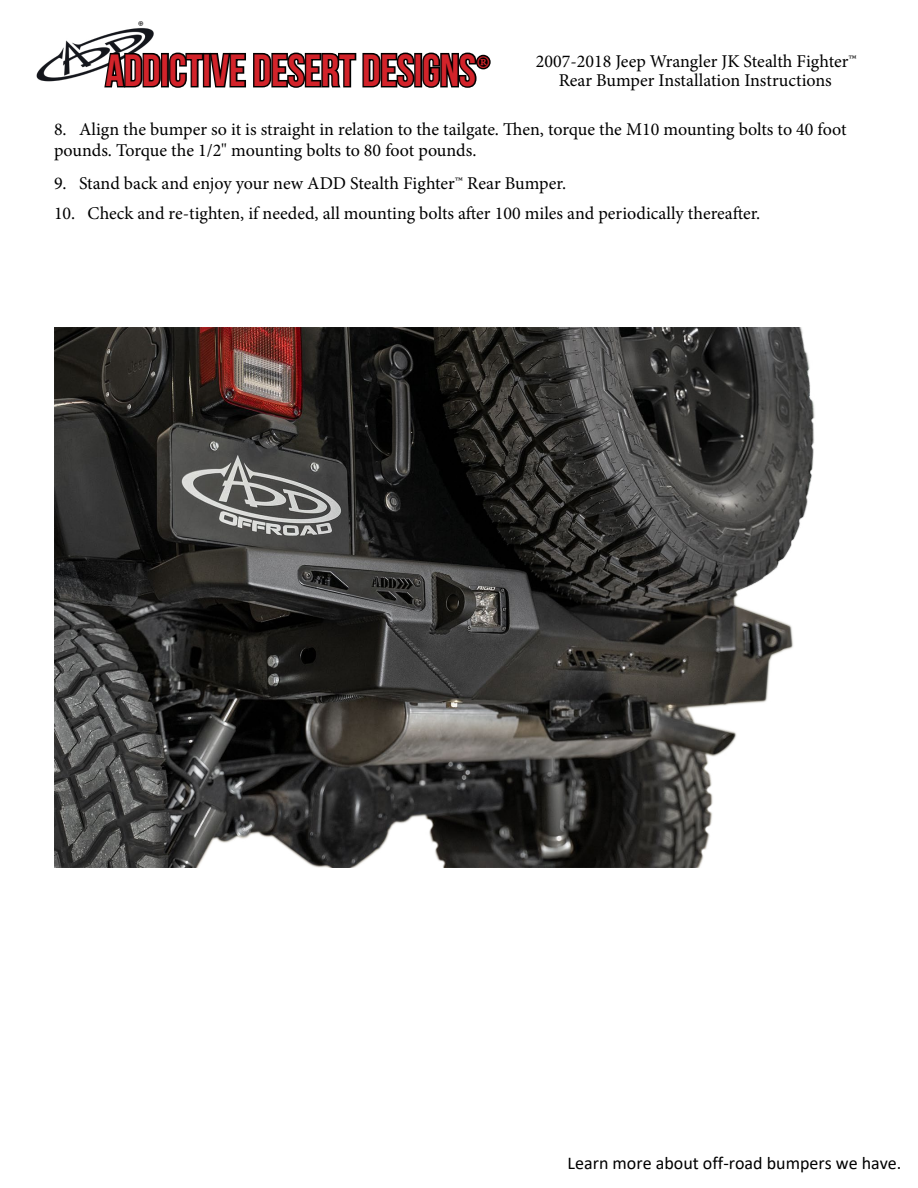
<style>
.page{position:relative;width:918px;height:1188px;background:#fff}
.page>*{position:absolute;margin:0;border:0;box-sizing:border-box;transform-origin:0 0}
.t1{font:45px "Bebas Neue";color:#d2232a}
.t2{font:18px/21.6px "Minion Pro";color:#000}
.t3{font:18px "Calibri";color:#000}
.s1{font-family:"Minion Pro"}
</style>
<div class="page">
<img style="left:36px;top:28px;width:118px;height:54px">
<svg style="left:103px;top:51px;width:59px;height:37px"></svg>
<div style="left:161px;top:53px;width:8px;height:34px;border:3px solid #000"></div>
<svg style="left:168px;top:52px;width:323px;height:36px"></svg>
<img style="left:54px;top:327px;width:761px;height:540px">
<p class="t2" style="left:536px;top:50px;width:322px">2007-2018 Jeep Wrangler JK Stealth Fighter™</p>
<h1 class="t1" style="left:106px;top:46px;width:386px">ADDICTIVE DESERT DESIGNS<span class="s1">®</span></h1>
<p class="t2" style="left:559px;top:69px;width:275px">Rear Bumper Installation Instructions</p>
<p class="t2" style="left:54px;top:118px;width:794px">8. Align the bumper so it is straight in relation to the tailgate. Then, torque the M10 mounting bolts to 40 foot pounds. Torque the 1/2" mounting bolts to 80 foot pounds.</p>
<p class="t2" style="left:54px;top:172px;width:514px">9. Stand back and enjoy your new ADD Stealth Fighter™ Rear Bumper.</p>
<p class="t2" style="left:54px;top:203px;width:708px">10. Check and re-tighten, if needed, all mounting bolts after 100 miles and periodically thereafter.</p>
<p class="t3" style="left:568px;top:1150px;width:335px">Learn more about off-road bumpers we have.</p>
</div>
